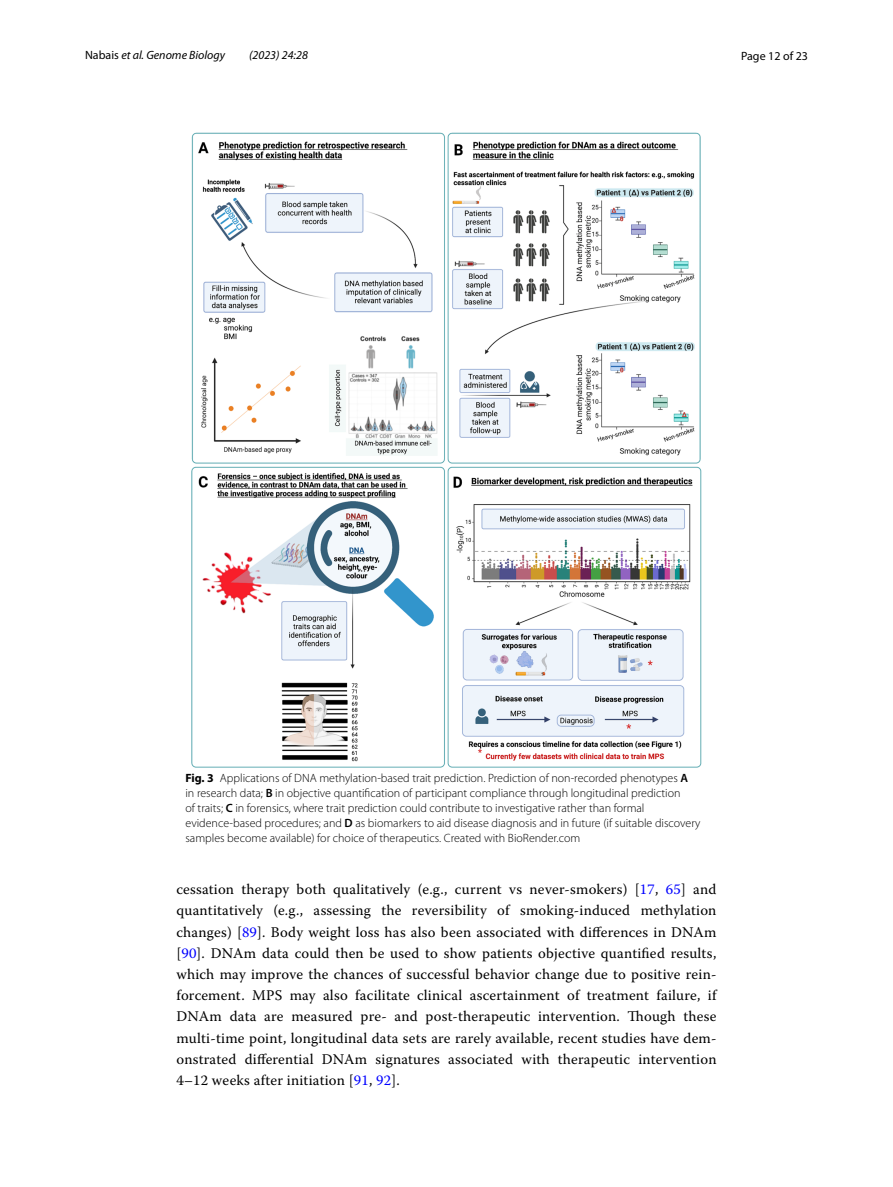
<style>
.page{position:relative;width:893px;height:1187px;background:#fff}
.page>*{position:absolute;margin:0;border:0;box-sizing:border-box;transform-origin:0 0}
.t1{font:14.7px/21.3px "Warnock Pro";letter-spacing:.015em;color:#000;text-align:justify}
.t2{font:300 12px/15px "Myriad Pro";color:#000}
.t3{font:italic 12px "Myriad Pro";color:#000}
.t4{font:12px "Myriad Pro";color:#000}
.s1{font-style:normal}
.s2{font-weight:700}
.s3{font-weight:600}
.s4{color:#00f}
</style>
<div class="page">
<img style="left:191px;top:133px;width:511px;height:634px">
<p class="t3" style="left:85px;top:48px;width:142px"><span class="s1">Nabais</span> et al. Genome Biology</p>
<p class="t3" style="left:249px;top:48px;width:60px">(2023) 24:28</p>
<p class="t4" style="left:741px;top:48px;width:68px">Page 12 of 23</p>
<p class="t2" style="left:185px;top:771px;width:517px"><span class="s2">Fig. 3</span> Applications of DNA methylation-based trait prediction. Prediction of non-recorded phenotypes <span class="s3">A<br></span>in research data; <span class="s3">B</span> in objective quantification of participant compliance through longitudinal prediction<br>of traits; <span class="s3">C</span> in forensics, where trait prediction could contribute to investigative rather than formal evidence-based procedures; and <span class="s3">D</span> as biomarkers to aid disease diagnosis and in future (if suitable discovery samples become available) for choice of therapeutics. Created with BioRender.com</p>
<p class="t1" style="left:176px;top:878px;width:542px">cessation therapy both qualitatively (e.g., current vs never-smokers) [<span class="s4">17</span>, <span class="s4">65</span>] and quantitatively (e.g., assessing the reversibility of smoking-induced methylation changes) [<span class="s4">89</span>]. Body weight loss has also been associated with differences in DNAm [<span class="s4">90</span>]. DNAm data could then be used to show patients objective quantified results, which may improve the chances of successful behavior change due to positive rein&shy;forcement. MPS may also facilitate clinical ascertainment of treatment failure, if DNAm data are measured pre- and post-therapeutic intervention. Though these multi-time point, longitudinal data sets are rarely available, recent studies have dem&shy;onstrated differential DNAm signatures associated with therapeutic intervention 4–12 weeks after initiation [<span class="s4">91</span>, <span class="s4">92</span>].</p>
</div>
